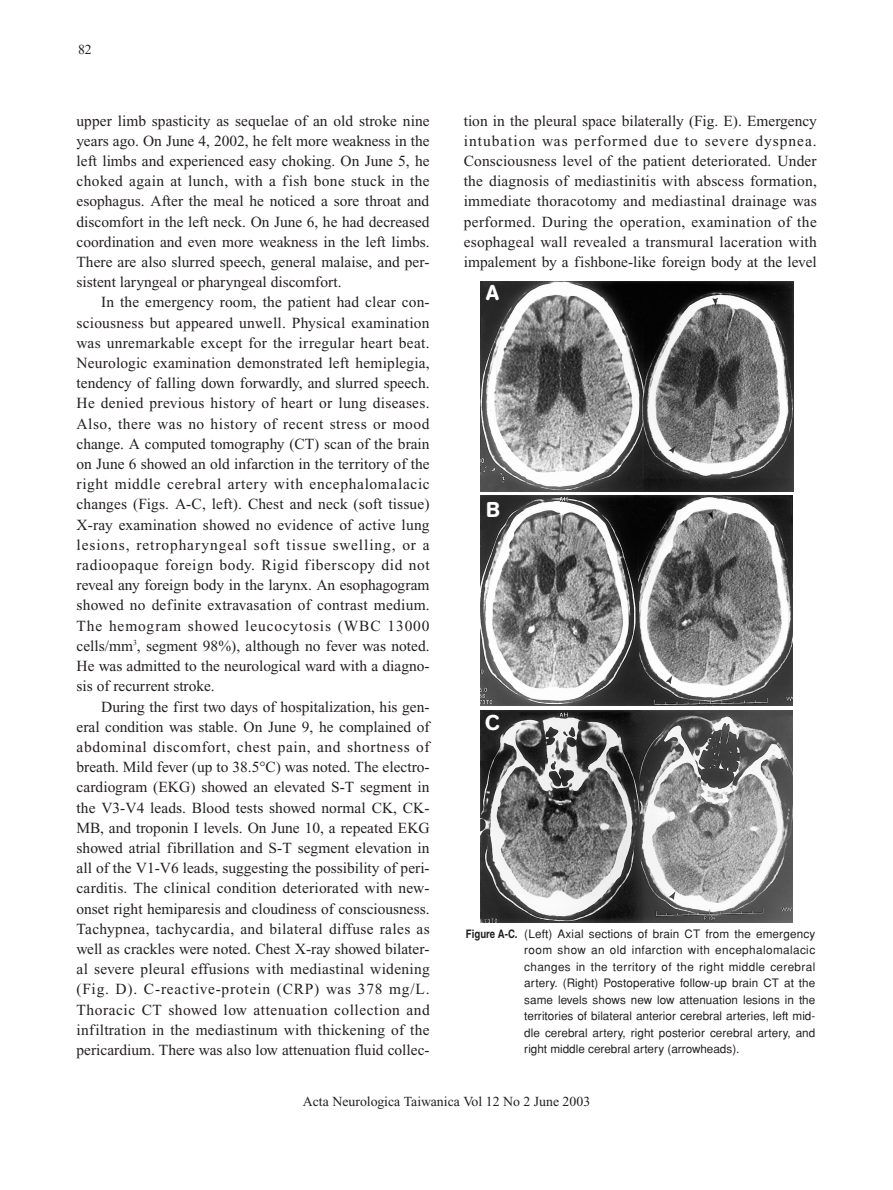
<style>
.page{position:relative;width:893px;height:1190px;background:#fff}
.page>*{position:absolute;margin:0;border:0;box-sizing:border-box;transform-origin:0 0}
.t1{font:500 21.3px "AG Book Rounded";color:#fff}
.t2{font:15.45px/20.2px "Times New Roman";color:#231f20;text-align:justify}
.t3{font:13.8px "Times New Roman";color:#231f20}
.t4{font:11.7px/16.5px "Helvetica";color:#231f20;text-align:justify}
.s1{font-weight:700;font-stretch:condensed}
</style>
<div class="page">
<img style="left:480px;top:281px;width:313px;height:210px">
<img style="left:480px;top:495px;width:312px;height:210px">
<img style="left:480px;top:710px;width:312px;height:212px">
<p class="t3" style="left:78px;top:44px;width:15px">82</p>
<p class="t2" style="left:77px;top:112px;width:354px">upper limb spasticity as sequelae of an old stroke nine years ago. On June 4, 2002, he felt more weakness in the left limbs and experienced easy choking. On June 5, he choked again at lunch, with a fish bone stuck in the esophagus. After the meal he noticed a sore throat and discomfort in the left neck. On June 6, he had decreased coordination and even more weakness in the left limbs.<br>There are also slurred speech, general malaise, and per&shy;sistent laryngeal or pharyngeal discomfort.</p>
<p class="t2" style="left:77px;top:293px;width:355px;text-indent:25px">In the emergency room, the patient had clear con&shy;sciousness but appeared unwell. Physical examination was unremarkable except for the irregular heart beat.<br>Neurologic examination demonstrated left hemiplegia, tendency of falling down forwardly, and slurred speech.<br>He denied previous history of heart or lung diseases.<br>Also, there was no history of recent stress or mood change. A computed tomography (CT) scan of the brain on June 6 showed an old infarction in the territory of the right middle cerebral artery with encephalomalacic changes (Figs. A-C, left). Chest and neck (soft tissue)<br>X-ray examination showed no evidence of active lung lesions, retropharyngeal soft tissue swelling, or a radioopaque foreign body. Rigid fiberscopy did not reveal any foreign body in the larynx. An esophagogram showed no definite extravasation of contrast medium.<br>The hemogram showed leucocytosis (WBC 13000 cells/mm<sup>3</sup>, segment 98%), although no fever was noted.<br>He was admitted to the neurological ward with a diagno&shy;sis of recurrent stroke.</p>
<p class="t2" style="left:77px;top:697px;width:355px;text-indent:25px">During the first two days of hospitalization, his gen&shy;eral condition was stable. On June 9, he complained of abdominal discomfort, chest pain, and shortness of breath. Mild fever (up to 38.5°C) was noted. The electro&shy;cardiogram (EKG) showed an elevated S-T segment in the V3-V4 leads. Blood tests showed normal CK, CK-MB, and troponin I levels. On June 10, a repeated EKG showed atrial fibrillation and S-T segment elevation in all of the V1-V6 leads, suggesting the possibility of peri&shy;carditis. The clinical condition deteriorated with new&shy;onset right hemiparesis and cloudiness of consciousness.<br>Tachypnea, tachycardia, and bilateral diffuse rales as well as crackles were noted. Chest X-ray showed bilater&shy;al severe pleural effusions with mediastinal widening (Fig. D). C-reactive-protein (CRP) was 378 mg/L.<br>Thoracic CT showed low attenuation collection and infiltration in the mediastinum with thickening of the pericardium. There was also low attenuation fluid collec-</p>
<p class="t2" style="left:463px;top:112px;width:354px">tion in the pleural space bilaterally (Fig. E). Emergency intubation was performed due to severe dyspnea.<br>Consciousness level of the patient deteriorated. Under the diagnosis of mediastinitis with abscess formation, immediate thoracotomy and mediastinal drainage was performed. During the operation, examination of the esophageal wall revealed a transmural laceration with impalement by a fishbone-like foreign body at the level</p>
<h1 class="t1" style="left:486px;top:285px;width:14px">A</h1>
<h1 class="t1" style="left:486px;top:501px;width:15px">B</h1>
<h1 class="t1" style="left:485px;top:715px;width:16px">C</h1>
<p class="t4" style="left:524px;top:926px;width:292px;text-indent:-58px"><span class="s1">Figure A-C.</span> (Left) Axial sections of brain CT from the emergency room show an old infarction with encephalomalacic changes in the territory of the right middle cerebral artery. (Right) Postoperative follow-up brain CT at the same levels shows new low attenuation lesions in the territories of bilateral anterior cerebral arteries, left mid&shy;dle cerebral artery, right posterior cerebral artery, and right middle cerebral artery (arrowheads).</p>
<p class="t3" style="left:303px;top:1096px;width:289px">Acta Neurologica Taiwanica Vol 12 No 2 June 2003</p>
</div>
